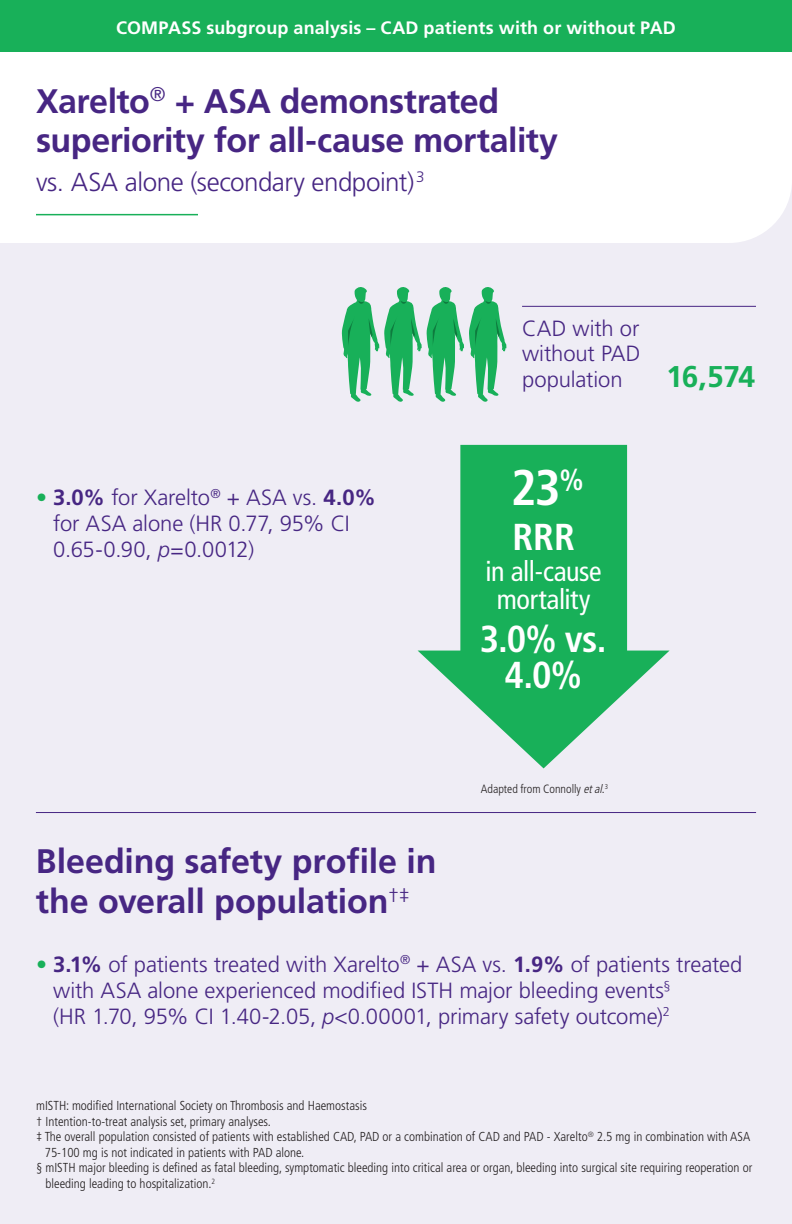
<style>
.page{position:relative;width:792px;height:1224px;background:#efedf5}
.page>*{position:absolute;margin:0;border:0;box-sizing:border-box;transform-origin:0 0}
.t1{font:700 condensed 50px "Frutiger LT Std";color:#fff}
.t2{font:700 condensed 37.6px/36px "Frutiger LT Std";color:#fff;text-align:center}
.t3{font:700 34px/40px "Frutiger LT Std";letter-spacing:-.01em;color:#472683}
.t4{font:700 30px "Frutiger LT Std";color:#18b059}
.t5{font:condensed 28px/28px "Frutiger LT Std";letter-spacing:-.015em;color:#fff;text-align:center}
.t6{font:300 26px "Frutiger LT Std";letter-spacing:-.02em;color:#472683}
.t7{font:300 22px/26px "Frutiger LT Std";letter-spacing:-.005em;color:#472683}
.t8{font:700 18px "Frutiger LT Std";letter-spacing:.01em;color:#fff}
.t9{font:300 condensed 13px "Frutiger LT Std";color:#231f20}
.t10{font:300 condensed 12px "Frutiger LT Std";color:#231f20}
.s1{color:#18b059}
.s2{font-weight:700}
.s3{font-style:italic}
</style>
<div class="page">
<div style="left:0;top:52px;width:792px;height:191px;background:#fff"></div>
<div style="left:0;top:0;width:792px;height:52px;background:#18b059"></div>
<hr style="left:36px;top:812px;width:720px;height:1px;background:#472683">
<hr style="left:36px;top:214px;width:162px;height:1px;background:#18b059">
<svg style="left:418px;top:445px;width:252px;height:323px;fill:#18b059"></svg>
<hr style="left:522px;top:306px;width:234px;height:1px;background:#472683">
<svg style="left:342px;top:287px;width:164px;height:115px"></svg>
<h3 class="t8" style="left:116px;top:17px;width:561px">COMPASS subgroup analysis – CAD patients with or without PAD</h3>
<h3 class="t3" style="left:36px;top:81px;width:524px">Xarelto<sup>®</sup> + ASA demonstrated superiority for all-cause mortality</h3>
<h3 class="t6" style="left:36px;top:167px;width:390px">vs. ASA alone (secondary endpoint)<sup>3</sup></h3>
<h3 class="t7" style="left:53px;top:485px;width:325px;text-indent:-17px"><span class="s1">•</span> <span class="s2">3.0%</span> for Xarelto<sup>®</sup> + ASA vs. <span class="s2">4.0% </span>for ASA alone (HR 0.77, 95% CI<br>0.65-0.90, <span class="s3">p</span>=0.0012)</h3>
<h3 class="t7" style="left:522px;top:316px;width:120px;line-height:25.4px;text-align:justify">CAD with or without PAD population</h3>
<h3 class="t4" style="left:666px;top:359px;width:91px">16,574</h3>
<h1 class="t1" style="left:511px;top:458px;width:75px">23<sup>%</sup></h1>
<h2 class="t2" style="left:512px;top:519px;width:64px">RRR</h2>
<h3 class="t5" style="left:485px;top:558px;width:118px">in all-cause mortality</h3>
<h2 class="t2" style="left:480px;top:621px;width:128px">3.0% vs.<br>4.0%</h2>
<p class="t10" style="left:481px;top:782px;width:129px">Adapted from Connolly <span class="s3">etal</span>.<sup>3</sup></p>
<h3 class="t3" style="left:36px;top:842px;width:402px">Bleeding safety profile in the overall population<sup>†‡</sup></h3>
<h3 class="t7" style="left:53px;top:952px;width:691px;text-indent:-17px"><span class="s1">•</span> <span class="s2">3.1%</span> of patients treated with Xarelto<sup>®</sup> + ASA vs. <span class="s2">1.9%</span> of patients treated with ASA alone experienced modified ISTH major bleeding events<sup>§<br></sup>(HR 1.70, 95% CI 1.40-2.05, <span class="s3">p</span>&lt;0.00001, primary safety outcome)<sup>2</sup></h3>
<p class="t9" style="left:36px;top:1098px;width:332px">mISTH: modified International Society on Thrombosis and Haemostasis</p>
<p class="t9" style="left:36px;top:1114px;width:236px">† Intention-to-treat analysis set, primary analyses.</p>
<p class="t9" style="left:36px;top:1129px;width:716px">‡ The overall population consisted of patients with established CAD, PAD or a combination of CAD and PAD - Xarelto<sup>®</sup> 2.5 mg in combination with ASA</p>
<p class="t9" style="left:45px;top:1145px;width:261px">75-100 mg is not indicated in patients with PAD alone.</p>
<p class="t9" style="left:36px;top:1161px;width:718px">§ mISTH major bleeding is defined as fatal bleeding, symptomatic bleeding into critical area or organ, bleeding into surgical site requiring reoperation or</p>
<p class="t9" style="left:46px;top:1176px;width:171px">bleeding leading to hospitalization.<sup>2</sup></p>
</div>
